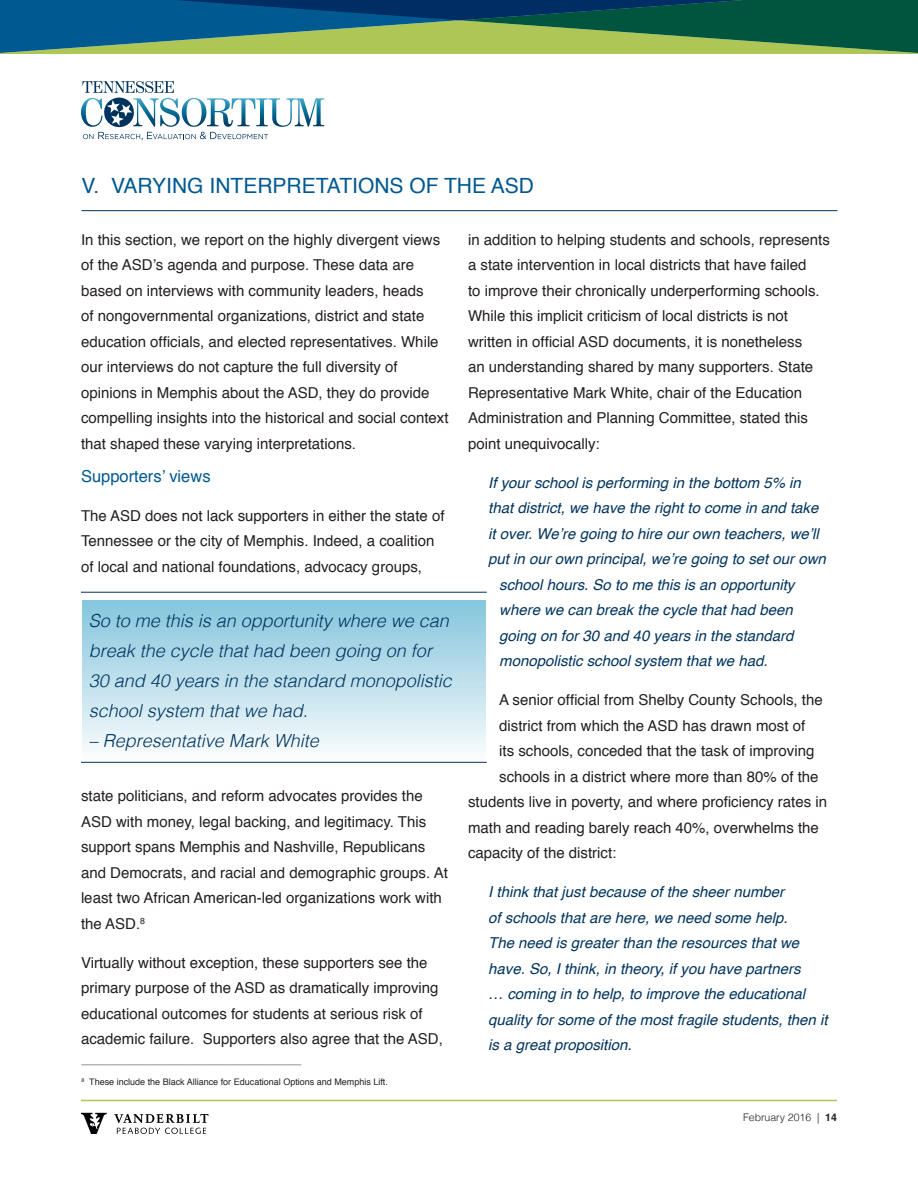
<style>
.page{position:relative;width:918px;height:1188px;background:#fff}
.page>*{position:absolute;margin:0;border:0;box-sizing:border-box;transform-origin:0 0}
.t1{font:21px "Helvetica";color:#005991}
.t2{font:italic 300 18px/30px "Helvetica";color:#00345e}
.t3{font:16.5px "Helvetica";color:#005991}
.t4{font:15px/25.5px "Helvetica";color:#231f20}
.t5{font:italic 15px/25.5px "Helvetica";color:#00345e}
.t6{font:300 10.5px "Helvetica";color:#231f20}
.t7{font:9px "Helvetica";color:#231f20}
.s1{font-weight:700}
</style>
<div class="page">
<svg style="left:0;top:0;width:918px;height:54px;background:#387662"></svg>
<svg style="left:81px;top:81px;width:243px;height:59px"></svg>
<hr style="left:81px;top:1100px;width:756px;height:1px;background:#adc656">
<svg style="left:81px;top:1113px;width:26px;height:21px"></svg>
<svg style="left:114px;top:1114px;width:94px;height:20px"></svg>
<hr style="left:81px;top:210px;width:756px;height:1px;background:#00345e">
<div style="left:82px;top:601px;width:404px;height:161px;background:linear-gradient(to bottom,#84c5dc,#fcfdfd)"></div>
<hr style="left:81px;top:592px;width:406px;height:1px;background:#00345e">
<hr style="left:81px;top:762px;width:406px;height:1px;background:#00345e">
<h1 class="t1" style="left:81px;top:177px;width:454px">V. VARYING INTERPRETATIONS OF THE ASD</h1>
<p class="t4" style="left:81px;top:228px;width:369px">In this section, we report on the highly divergent views of the ASD’s agenda and purpose. These data are based on interviews with community leaders, heads<br>of nongovernmental organizations, district and state education officials, and elected representatives. While our interviews do not capture the full diversity of opinions in Memphis about the ASD, they do provide compelling insights into the historical and social context that shaped these varying interpretations.</p>
<p class="t3" style="left:81px;top:469px;width:131px">Supporters’ views</p>
<p class="t4" style="left:81px;top:504px;width:365px">The ASD does not lack supporters in either the state of<br>Tennessee or the city of Memphis. Indeed, a coalition of local and national foundations, advocacy groups,</p>
<p class="t2" style="left:89px;top:607px;width:365px">So to me this is an opportunity where we can break the cycle that had been going on for 30 and 40 years in the standard monopolistic school system that we had.</p>
<p class="t2" style="left:89px;top:727px;width:232px">– Representative Mark White</p>
<p class="t4" style="left:81px;top:785px;width:368px">state politicians, and reform advocates provides the ASD with money, legal backing, and legitimacy. This support spans Memphis and Nashville, Republicans and Democrats, and racial and demographic groups. At least two African American-led organizations work with the ASD.<sup>8</sup></p>
<p class="t4" style="left:81px;top:951px;width:363px">Virtually without exception, these supporters see the primary purpose of the ASD as dramatically improving educational outcomes for students at serious risk of academic failure. Supporters also agree that the ASD,</p>
<p class="t7" style="left:81px;top:1057px;width:222px">____________________________________________</p>
<p class="t7" style="left:81px;top:1078px;width:308px"><sup>8</sup> These include the Black Alliance for Educational Options and Memphis Lift.</p>
<p class="t4" style="left:468px;top:228px;width:363px">in addition to helping students and schools, represents a state intervention in local districts that have failed<br>to improve their chronically underperforming schools.<br>While this implicit criticism of local districts is not written in official ASD documents, it is nonetheless<br>an understanding shared by many supporters. State Representative Mark White, chair of the Education Administration and Planning Committee, stated this point unequivocally:</p>
<p class="t5" style="left:488px;top:471px;width:314px">If your school is performing in the bottom 5% in</p>
<p class="t5" style="left:488px;top:496px;width:332px">that district, we have the right to come in and take</p>
<p class="t5" style="left:488px;top:522px;width:332px">it over. We’re going to hire our own teachers, we’ll</p>
<p class="t5" style="left:488px;top:547px;width:339px">put in our own principal, we’re going to set our own</p>
<p class="t5" style="left:499px;top:573px;width:297px">school hours. So to me this is an opportunity</p>
<p class="t5" style="left:499px;top:598px;width:295px">where we can break the cycle that had been</p>
<p class="t5" style="left:499px;top:624px;width:296px">going on for 30 and 40 years in the standard</p>
<p class="t5" style="left:499px;top:649px;width:270px">monopolistic school system that we had.</p>
<p class="t4" style="left:499px;top:688px;width:325px">A senior official from Shelby County Schools, the</p>
<p class="t4" style="left:499px;top:714px;width:307px">district from which the ASD has drawn most of</p>
<p class="t4" style="left:499px;top:739px;width:317px">its schools, conceded that the task of improving</p>
<p class="t4" style="left:499px;top:765px;width:321px">schools in a district where more than 80% of the</p>
<p class="t4" style="left:468px;top:790px;width:361px">students live in poverty, and where proficiency rates in</p>
<p class="t4" style="left:468px;top:816px;width:352px">math and reading barely reach 40%, overwhelms the</p>
<p class="t4" style="left:468px;top:841px;width:150px">capacity of the district:</p>
<p class="t5" style="left:488px;top:880px;width:341px">I think that just because of the sheer number<br>of schools that are here, we need some help.<br>The need is greater than the resources that we have. So, I think, in theory, if you have partners<br>… coming in to help, to improve the educational quality for some of the most fragile students, then it is a great proposition.</p>
<p class="t6" style="left:743px;top:1113px;width:95px">February 2016 | <span class="s1">14</span></p>
</div>
